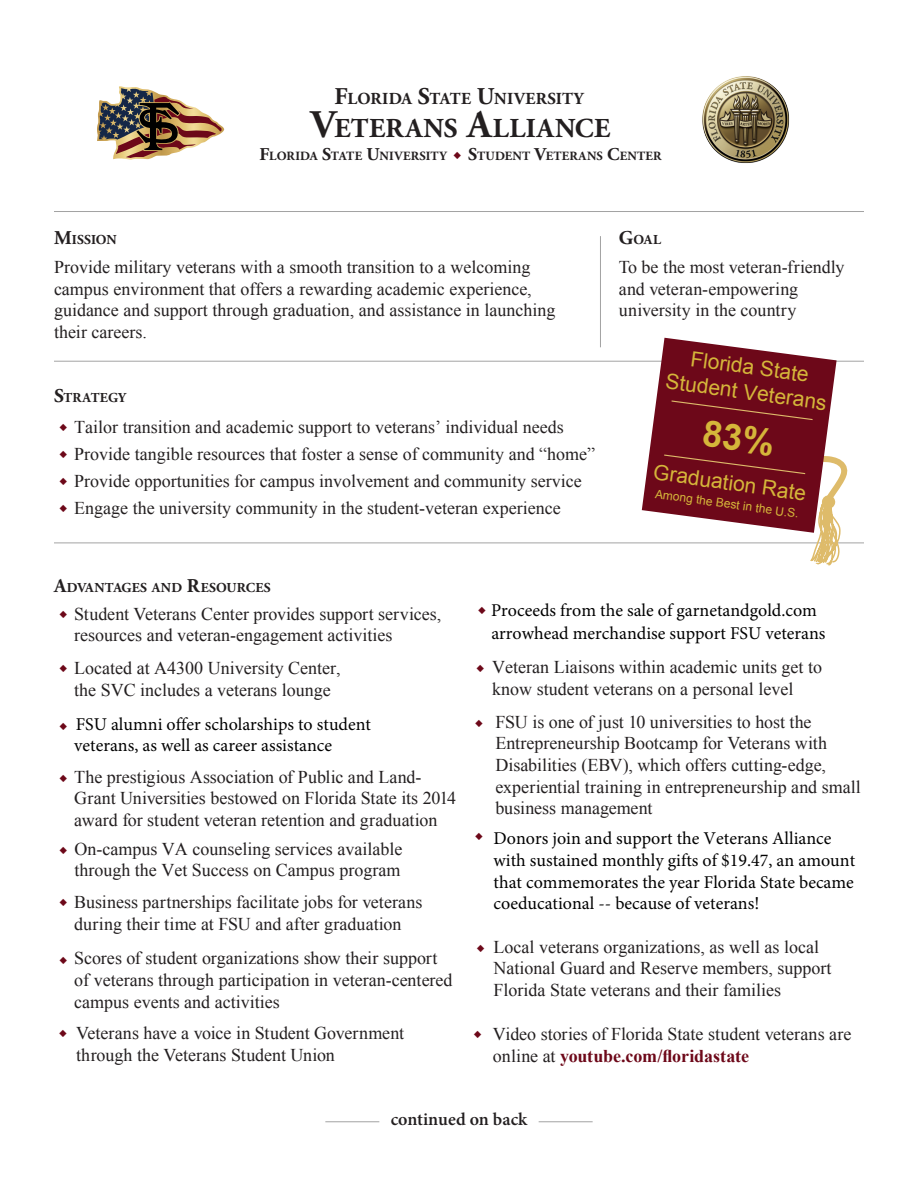
<style>
.page{position:relative;width:918px;height:1188px;background:#fff}
.page>*{position:absolute;margin:0;border:0;box-sizing:border-box;transform-origin:0 0}
.t1{font:700 27.3px "Adobe Garamond Pro";letter-spacing:.015em;color:#231f20}
.t2{font:21px/25.2px "Arial";color:#d5b63a;text-align:center}
.t3{font:18px/21.6px "Times New Roman";color:#231f20}
.t4{font:18px/21.6px "Minion Pro";color:#000}
.t5{font:600 18px "Minion Pro";color:#231f20}
.t6{font:18px "Minion Pro";color:#6d0819}
.t7{font:700 16.8px "Adobe Garamond Pro";letter-spacing:.01em;color:#231f20}
.t8{font:700 13.65px "Adobe Garamond Pro";letter-spacing:.01em;color:#231f20}
.t9{font:700 12.6px "Adobe Garamond Pro";letter-spacing:.015em;color:#231f20}
.t10{font:12px "Arial";color:#d5b63a}
.s1{font-size:24px}
.s2{font-size:39px}
.s3{font-size:18px}
.s4{font-size:19.5px}
.s5{font-family:"Minion Pro";color:#6d0819}
.s6{color:#6d0819}
.s7{font-weight:700;color:#6d0819}
</style>
<div class="page">
<hr style="left:54px;top:361px;width:810px;height:1px;background:#a3a3a3">
<hr style="left:54px;top:211px;width:810px;height:1px;background:#a3a3a3">
<hr style="left:54px;top:543px;width:810px;height:1px;background:#a3a3a3">
<hr style="left:325px;top:1121px;width:54px;height:1px;background:#a3a3a3">
<hr style="left:539px;top:1121px;width:54px;height:1px;background:#a3a3a3">
<hr style="left:600px;top:236px;width:1px;height:111px;background:#a3a3a3">
<img style="left:702px;top:76px;width:88px;height:87px">
<svg style="left:97px;top:86px;width:127px;height:74px"></svg>
<svg style="left:642px;top:337px;width:212px;height:229px"></svg>
<p class="t7" style="left:334px;top:89px;width:251px"><span class="s1">F</span>LORIDA <span class="s1">S</span>TATE <span class="s1">U</span>NIVERSITY</p>
<p class="t1" style="left:311px;top:112px;width:301px"><span class="s2">V</span>ETERANS <span class="s2">A</span>LLIANCE</p>
<p class="t9" style="left:259px;top:149px;width:404px"><span class="s3">F</span>LORIDA <span class="s3">S</span>TATE <span class="s3">U</span>NIVERSITY <span class="s3">S</span>TUDENT <span class="s3">V</span>ETERANS <span class="s3">C</span>ENTER</p>
<p class="t6" style="left:453px;top:142px;width:10px">◆</p>
<p class="t8" style="left:54px;top:232px;width:64px"><span class="s4">M</span>ISSION</p>
<p class="t8" style="left:619px;top:232px;width:44px"><span class="s4">G</span>OAL</p>
<p class="t3" style="left:54px;top:256px;width:503px">Provide military veterans with a smooth transition to a welcoming campus environment that offers a rewarding academic experience, guidance and support through graduation, and assistance in launching their careers.</p>
<p class="t3" style="left:619px;top:256px;width:227px">To be the most veteran-friendly and veteran-empowering university in the country</p>
<p class="t8" style="left:54px;top:390px;width:74px"><span class="s4">S</span>TRATEGY</p>
<p class="t3" style="left:59px;top:416px;width:506px"><span class="s5">◆</span> Tailor transition and academic support to veterans’ individual needs</p>
<p class="t3" style="left:59px;top:443px;width:537px"><span class="s5">◆</span> Provide tangible resources that foster a sense of community and “home”</p>
<p class="t3" style="left:59px;top:470px;width:524px"><span class="s5">◆</span> Provide opportunities for campus involvement and community service</p>
<p class="t3" style="left:59px;top:497px;width:503px"><span class="s5">◆</span> Engage the university community in the student-veteran experience</p>
<p class="t2" style="left:671px;top:343px;width:164px;rotate:8deg">Florida State<br>Student Veterans</p>
<p class="t2" style="left:655px;top:460px;width:156px;rotate:8deg">Graduation Rate</p>
<p class="t10" style="left:656px;top:486px;width:146px;rotate:8deg">Among the Best in the U.S.</p>
<p class="t8" style="left:54px;top:579px;width:218px"><span class="s4">A</span>DVANTAGES AND <span class="s4">R</span>ESOURCES</p>
<p class="t3" style="left:74px;top:603px;width:369px;text-indent:-15px"><span class="s5">◆</span> Student Veterans Center provides support services, resources and veteran-engagement activities</p>
<p class="t3" style="left:59px;top:657px;width:283px;text-align:center"><span class="s5">◆</span> Located at A4300 University Center, the SVC includes a veterans lounge</p>
<p class="t4" style="left:74px;top:714px;width:298px;line-height:20.9px;text-indent:-15px"><span class="s6">◆</span> FSU alumni offer scholarships to student veterans, as well as career assistance</p>
<p class="t3" style="left:74px;top:766px;width:383px;text-indent:-15px"><span class="s5">◆</span> The prestigious Association of Public and Land-<br>Grant Universities bestowed on Florida State its 2014 award for student veteran retention and graduation</p>
<p class="t3" style="left:59px;top:838px;width:345px;text-align:right"><span class="s5">◆</span> On-campus VA counseling services available through the Vet Success on Campus program</p>
<p class="t3" style="left:59px;top:891px;width:365px;text-align:center"><span class="s5">◆</span> Business partnerships facilitate jobs for veterans during their time at FSU and after graduation</p>
<p class="t3" style="left:74px;top:947px;width:380px;text-indent:-15px"><span class="s5">◆</span> Scores of student organizations show their support of veterans through participation in veteran-centered campus events and activities</p>
<p class="t6" style="left:59px;top:1021px;width:10px">◆</p>
<p class="t3" style="left:76px;top:1022px;width:330px">Veterans have a voice in Student Government through the Veterans Student Union</p>
<p class="t4" style="left:478px;top:600px;width:341px"><span class="s6">◆</span> Proceeds from the sale of garnetandgold.com</p>
<p class="t4" style="left:491px;top:622px;width:336px">arrowhead merchandise support FSU veterans</p>
<p class="t3" style="left:492px;top:656px;width:331px;text-indent:-16px"><span class="s5">◆</span> Veteran Liaisons within academic units get to know student veterans on a personal level</p>
<p class="t6" style="left:475px;top:711px;width:10px">◆</p>
<p class="t3" style="left:495px;top:711px;width:367px">FSU is one of just 10 universities to host the Entrepreneurship Bootcamp for Veterans with Disabilities (EBV), which offers cutting-edge, experiential training in entrepreneurship and small business management</p>
<p class="t4" style="left:494px;top:828px;width:363px;text-indent:-19px"><sup>◆</sup> Donors join and support the Veterans Alliance with sustained monthly gifts of $19.47, an amount that commemorates the year Florida State became coeducational -- because of veterans!</p>
<p class="t6" style="left:476px;top:936px;width:10px">◆</p>
<p class="t3" style="left:494px;top:936px;width:339px">Local veterans organizations, as well as local<br>National Guard and Reserve members, support<br>Florida State veterans and their families</p>
<p class="t6" style="left:473px;top:1021px;width:10px">◆</p>
<p class="t3" style="left:493px;top:1023px;width:360px">Video stories of Florida State student veterans are online at <span class="s7">youtube.com/floridastate</span></p>
<p class="t5" style="left:391px;top:1107px;width:138px">continued on back</p>
</div>
